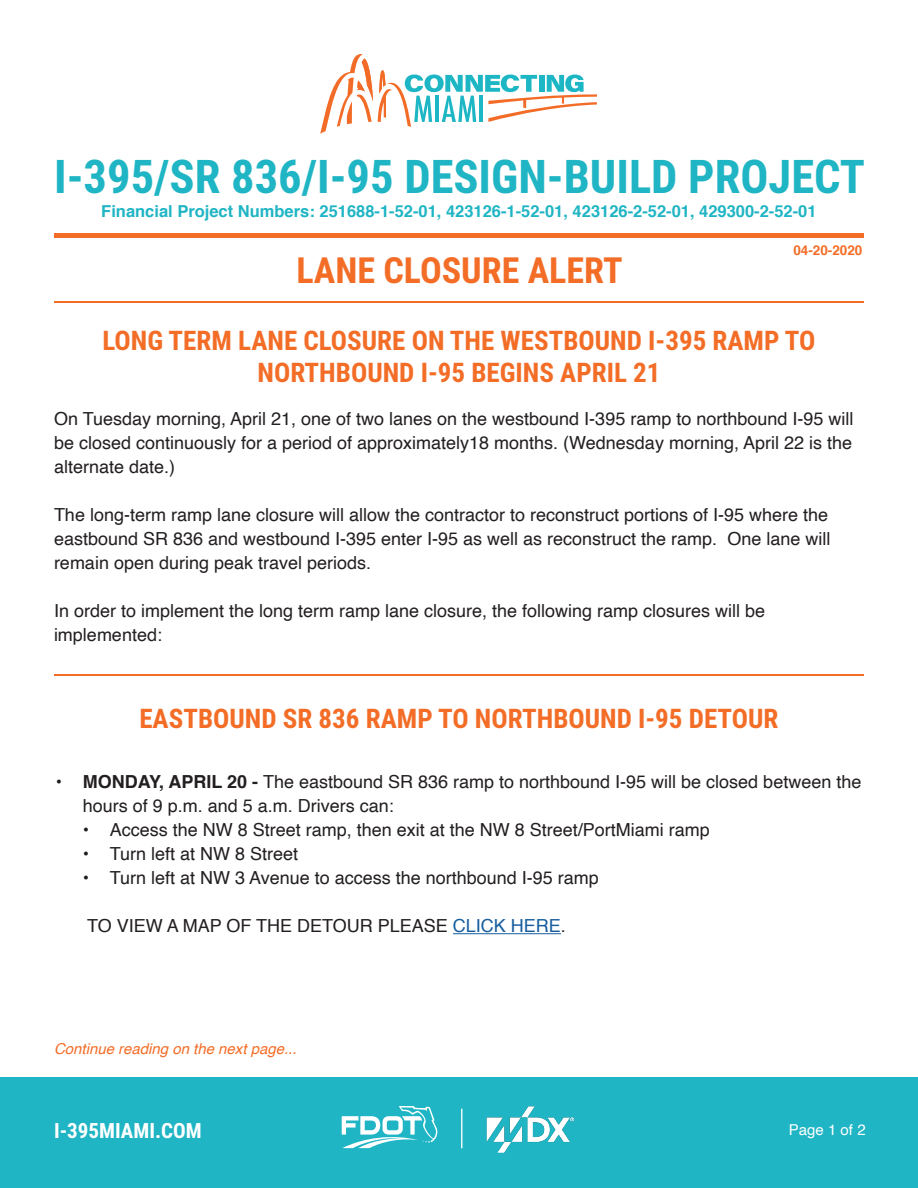
<style>
.page{position:relative;width:918px;height:1188px;background:#fff}
.page>*{position:absolute;margin:0;border:0;box-sizing:border-box;transform-origin:0 0}
.t1{font:700 46.5px "Roboto Condensed";color:#1fb5c4}
.t2{font:700 36px "Roboto Condensed";color:#f36d27}
.t3{font:700 27px/32.4px "Roboto Condensed";color:#f36d27;text-align:center}
.t4{font:700 21px "Roboto Condensed";color:#fff}
.t5{font:18px/24px "Helvetica";color:#231f20;text-align:justify}
.t6{font:700 16.5px "Helvetica";color:#1fb5c4}
.t7{font:italic 15px "Helvetica";color:#f36d27}
.t8{font:15px "Helvetica";color:#fff}
.t9{font:700 13.5px "Helvetica";color:#f36d27}
.s1{font-weight:700}
.s2{color:#175d9e}
</style>
<div class="page">
<div style="left:0;top:1077px;width:918px;height:111px;background:#1fb5c4"></div>
<hr style="left:461px;top:1109px;width:1px;height:39px;background:#fff">
<svg style="left:342px;top:1106px;width:95px;height:42px"></svg>
<img style="left:486px;top:1106px;width:89px;height:47px">
<svg style="left:320px;top:54px;width:277px;height:80px"></svg>
<div style="left:54px;top:233px;width:810px;height:5px;background:#f36d27"></div>
<hr style="left:54px;top:301px;width:810px;height:2px;background:#f36d27">
<hr style="left:54px;top:674px;width:810px;height:1px;background:#f36d27">
<hr style="left:453px;top:933px;width:108px;height:1px;background:#175d9e">
<p class="t1" style="left:54px;top:144px;width:813px">I-395/SR 836/I-95 DESIGN-BUILD PROJECT</p>
<p class="t6" style="left:101px;top:198px;width:717px">Financial Project Numbers: 251688-1-52-01, 423126-1-52-01, 423126-2-52-01, 429300-2-52-01</p>
<p class="t2" style="left:296px;top:245px;width:328px">LANE CLOSURE ALERT</p>
<p class="t9" style="left:793px;top:239px;width:71px">04-20-2020</p>
<p class="t3" style="left:103px;top:323px;width:714px">LONG TERM LANE CLOSURE ON THE WESTBOUND I-395 RAMP TO<br>NORTHBOUND I-95 BEGINS APRIL 21</p>
<p class="t5" style="left:54px;top:407px;width:801px">On Tuesday morning, April 21, one of two lanes on the westbound I-395 ramp to northbound I-95 will be closed continuously for a period of approximately18 months. (Wednesday morning, April 22 is the alternate date.)</p>
<p class="t5" style="left:54px;top:503px;width:778px">The long-term ramp lane closure will allow the contractor to reconstruct portions of I-95 where the eastbound SR 836 and westbound I-395 enter I-95 as well as reconstruct the ramp. One lane will remain open during peak travel periods.</p>
<p class="t5" style="left:54px;top:599px;width:713px">In order to implement the long term ramp lane closure, the following ramp closures will be implemented:</p>
<p class="t3" style="left:139px;top:701px;width:641px">EASTBOUND SR 836 RAMP TO NORTHBOUND I-95 DETOUR</p>
<p class="t5" style="left:83px;top:771px;width:780px;text-indent:-27px"><span class="s1">• MONDAY, APRIL 20 -</span> The eastbound SR 836 ramp to northbound I-95 will be closed between the hours of 9 p.m. and 5 a.m. Drivers can:</p>
<p class="t5" style="left:83px;top:819px;width:629px">• Access the NW 8 Street ramp, then exit at the NW 8 Street/PortMiami ramp</p>
<p class="t5" style="left:83px;top:843px;width:217px">• Turn left at NW 8 Street</p>
<p class="t5" style="left:83px;top:867px;width:518px">• Turn left at NW 3 Avenue to access the northbound I-95 ramp</p>
<p class="t5" style="left:87px;top:915px;width:480px">TO VIEW A MAP OF THE DETOUR PLEASE <span class="s2">CLICK HERE</span>.</p>
<p class="t7" style="left:54px;top:1037px;width:244px">Continue reading on the next page...</p>
<p class="t4" style="left:54px;top:1116px;width:149px">I-395MIAMI.COM</p>
<p class="t8" style="left:789px;top:1118px;width:78px">Page 1 of 2</p>
</div>
